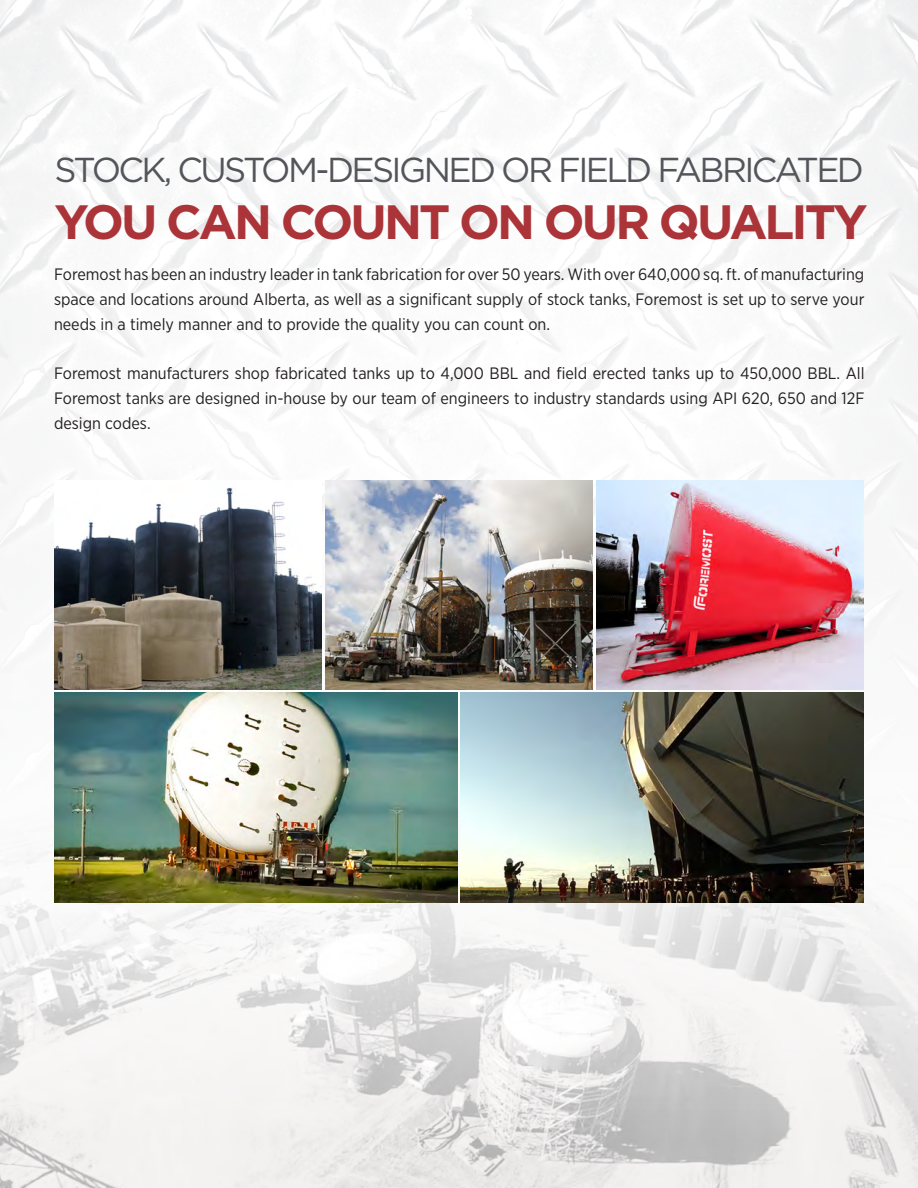
<style>
.page{position:relative;width:918px;height:1188px;background:#fff}
.page>*{position:absolute;margin:0;border:0;box-sizing:border-box;transform-origin:0 0}
.t1{font:700 48.15px "Gotham";letter-spacing:-.06em;color:#ab3439}
.t2{font:34.65px "Gotham";letter-spacing:-.075em;color:#54555a}
.Paragraph_Style_2{font:16.5px/24.8px "Gotham Narrow";color:#231f20;text-align:justify}
</style>
<div class="page">
<img style="left:0;top:0;width:918px;height:627px">
<img style="left:0;top:692px;width:918px;height:496px">
<img style="left:54px;top:693px;width:403px;height:209px">
<img style="left:461px;top:693px;width:403px;height:209px">
<img style="left:54px;top:480px;width:268px;height:210px">
<img style="left:325px;top:480px;width:268px;height:210px">
<img style="left:596px;top:480px;width:268px;height:210px">
<p class="t2" style="left:54px;top:148px;width:811px">STOCK, CUSTOM-DESIGNED OR FIELD FABRICATED</p>
<p class="t1" style="left:54px;top:190px;width:815px">YOU CAN COUNT ON OUR QUALITY</p>
<p class="Paragraph_Style_2" style="left:54px;top:262px;width:812px">Foremost has been an industry leader in tank fabrication for over 50 years. With over 640,000 sq. ft. of manufacturing space and locations around Alberta, as well as a significant supply of stock tanks, Foremost is set up to serve your needs in a timely manner and to provide the quality you can count on.</p>
<p class="Paragraph_Style_2" style="left:54px;top:361px;width:812px">Foremost manufacturers shop fabricated tanks up to 4,000 BBL and field erected tanks up to 450,000 BBL. All Foremost tanks are designed in-house by our team of engineers to industry standards using API 620, 650 and 12F design codes.</p>
</div>
